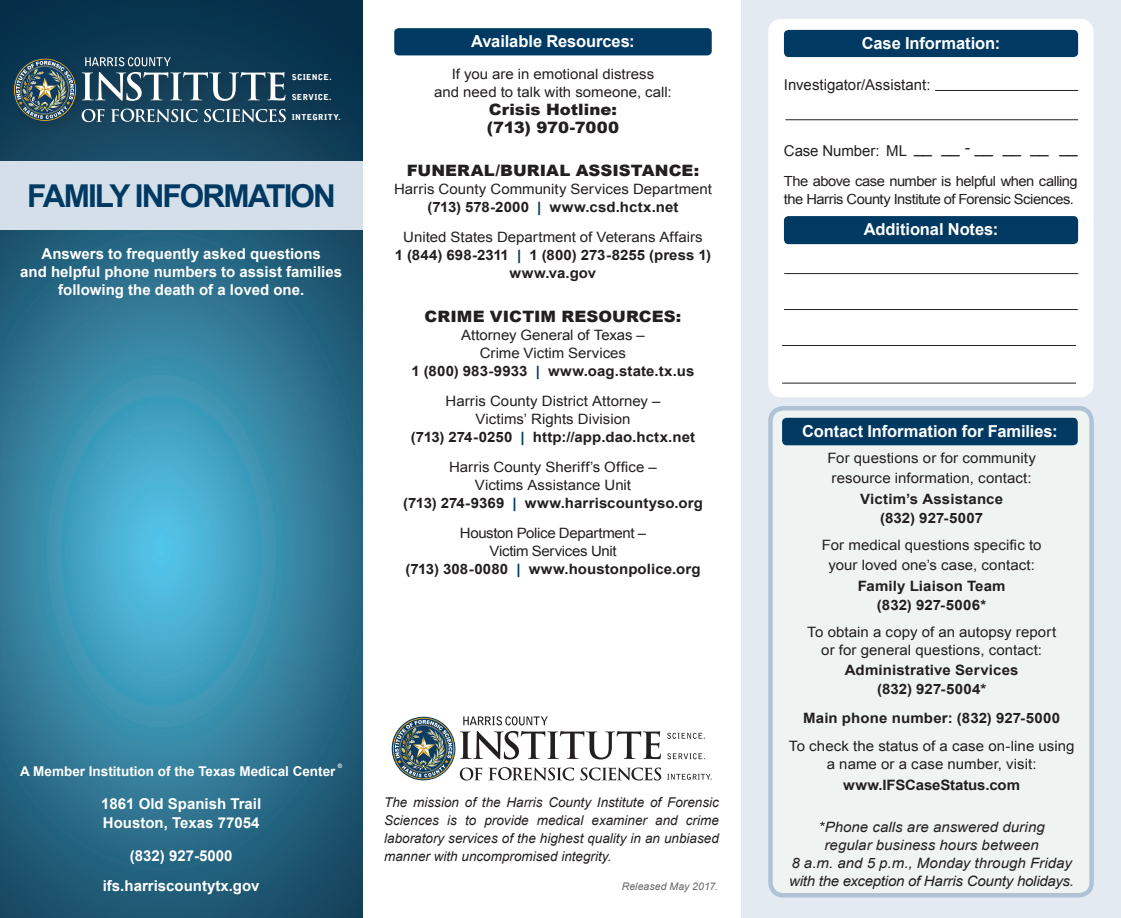
<style>
.page{position:relative;width:1121px;height:918px;background:#fff}
.page>*{position:absolute;margin:0;border:0;box-sizing:border-box;transform-origin:0 0}
.t1{font:700 31.5px "Arial";letter-spacing:-.06em;color:#003a62}
.t2{font:700 16.5px "Arial";letter-spacing:-.005em;color:#fff}
.t3{font:900 15.6px/18px "Arial";letter-spacing:.005em;color:#231f20;scale:1.05 1}
.t4{font:700 15px/18px "Arial";color:#fff;text-align:center}
.t5{font:15px "Arial";color:#231f20}
.t6{font:14.25px/18px "Arial";color:#231f20;text-align:center;scale:1.05 1}
.t7{font:700 14.25px/19.5px "Arial";letter-spacing:.01em;color:#231f20;text-align:center;scale:1.05 1}
.t8{font:italic 14.25px/18px "Arial";color:#231f20;text-align:center;scale:1.05 1}
.t9{font:14.25px/18px "Arial";letter-spacing:-.025em;color:#231f20;text-align:center;scale:1.05 1}
.t10{font:700 14.25px "Arial";letter-spacing:-.01em;color:#231f20;scale:1.05 1}
.t11{font:13.95px/18px "Arial";letter-spacing:-.035em;color:#231f20;scale:1.05 1}
.t12{font:italic 13.5px/18px "Arial";color:#231f20;text-align:justify}
.t13{font:700 13.5px "Arial";color:#fff}
.t14{font:italic 10.5px "Arial";letter-spacing:.01em;color:#67676a}
.t15{font:900 8.1px "Bell Gothic Std";letter-spacing:.04em;color:#fff}
.t16{font:700 6px "Arial";color:#fff}
.s1{font-weight:700}
.s2{font-weight:700;color:#003a62}
.s3{font-weight:400}
.s4{color:#003a62}
</style>
<div class="page">
<img style="left:0;top:0;width:362px;height:918px">
<div style="left:0;top:161px;width:362px;height:69px;background:#d4dfea"></div>
<div style="left:740px;top:0;width:380px;height:918px;background:#e3eaf1"></div>
<div style="left:7px;top:52px;width:289px;height:81px;background:#231f20;opacity:.25"></div>
<svg style="left:13px;top:57px;width:273px;height:65px;background:#446475"></svg>
<div style="left:287px;top:68px;width:63px;height:63px;background:#0d3751"></div>
<div style="left:768px;top:19px;width:325px;height:378px;background:#fff;border-radius:13px"></div>
<div style="left:770px;top:408px;width:321px;height:487px;background:#eff3f1;border-radius:13px"></div>
<div style="left:768px;top:406px;width:325px;height:492px;border:4px solid #afc2d6;border-radius:13px"></div>
<svg style="left:667px;top:733px;width:38px;height:6px"></svg>
<svg style="left:667px;top:753px;width:38px;height:6px"></svg>
<svg style="left:667px;top:774px;width:44px;height:6px"></svg>
<svg style="left:391px;top:716px;width:270px;height:65px"></svg>
<div style="left:784px;top:30px;width:294px;height:27px;background:#003a62;border-radius:5px"></div>
<div style="left:782px;top:418px;width:295px;height:27px;background:#003a62;border-radius:5px"></div>
<div style="left:784px;top:216px;width:294px;height:28px;background:#003a62;border-radius:5px"></div>
<div style="left:394px;top:28px;width:317px;height:27px;background:#003a62;border-radius:5px"></div>
<hr style="left:935px;top:90px;width:143px;height:1px;background:#231f20">
<hr style="left:785px;top:119px;width:293px;height:1px;background:#231f20">
<hr style="left:784px;top:273px;width:294px;height:1px;background:#231f20">
<hr style="left:784px;top:309px;width:293px;height:1px;background:#231f20">
<hr style="left:782px;top:345px;width:293px;height:1px;background:#231f20">
<hr style="left:782px;top:383px;width:293px;height:1px;background:#231f20">
<p class="t15" style="left:292px;top:72px;width:41px">SCIENCE.</p>
<p class="t15" style="left:292px;top:93px;width:41px">SERVICE.</p>
<p class="t15" style="left:292px;top:113px;width:51px">INTEGRITY.</p>
<h1 class="t1" style="left:27px;top:175px;width:310px">FAMILY INFORMATION</h1>
<p class="t4" style="left:20px;top:245px;width:323px">Answers to frequently asked questions<br>and helpful phone numbers to assist families following the death of a loved one.</p>
<p class="t2" style="left:471px;top:30px;width:165px">Available Resources:</p>
<p class="t6" style="left:434px;top:65px;width:228px">If you are in emotional distress<br>and need to talk with someone, call:</p>
<p class="t3" style="left:487px;top:100px;width:128px">Crisis Hotline: (713) 970-7000</p>
<p class="t3" style="left:407px;top:161px;width:280px">FUNERAL/BURIAL ASSISTANCE:</p>
<p class="t6" style="left:394px;top:181px;width:304px">Harris County Community Services Department <span class="s1">(713) 578-2000</span> <span class="s2">|</span> <span class="s1">www.csd.hctx.net</span></p>
<p class="t7" style="left:395px;top:229px;width:303px;line-height:18px"><span class="s3">United States Department of Veterans Affairs<br></span>1 (844) 698-2311 <span class="s4">|</span> 1 (800) 273-8255 (press 1) www.va.gov</p>
<p class="t3" style="left:424px;top:307px;width:246px">CRIME VICTIM RESOURCES:</p>
<p class="t6" style="left:411px;top:326px;width:271px">Attorney General of Texas –<br>Crime Victim Services<br><span class="s1">1 (800) 983-9933</span> <span class="s2">|</span> <span class="s1">www.oag.state.tx.us</span></p>
<p class="t6" style="left:411px;top:392px;width:272px">Harris County District Attorney –<br>Victims’ Rights Division<br><span class="s1">(713) 274-0250</span> <span class="s2">|</span> <span class="s1">http://app.dao.hctx.net</span></p>
<p class="t6" style="left:403px;top:458px;width:287px">Harris County Sheriff’s Office –<br>Victims Assistance Unit<br><span class="s1">(713) 274-9369</span> <span class="s2">|</span> <span class="s1">www.harriscountyso.org</span></p>
<p class="t9" style="left:405px;top:524px;width:283px">Houston Police Department –<br>Victim Services Unit<br><span class="s1">(713) 308-0080</span> <span class="s2">|</span> <span class="s1">www.houstonpolice.org</span></p>
<p class="t13" style="left:20px;top:762px;width:317px">A Member Institution of the Texas Medical Center</p>
<p class="t16" style="left:338px;top:762px;width:6px">®</p>
<p class="t4" style="left:101px;top:794px;width:162px;line-height:19.5px;text-align:left">1861 Old Spanish Trail<br>Houston, Texas 77054</p>
<p class="t4" style="left:103px;top:841px;width:158px;line-height:30px">(832) 927-5000 ifs.harriscountytx.gov</p>
<p class="t12" style="left:384px;top:793px;width:336px">The mission of the Harris County Institute of Forensic Sciences is to provide medical examiner and crime laboratory services of the highest quality in an unbiased manner with uncompromised integrity.</p>
<p class="t14" style="left:621px;top:879px;width:97px">Released May 2017.</p>
<p class="t2" style="left:861px;top:32px;width:140px">Case Information:</p>
<p class="t5" style="left:784px;top:75px;width:148px">Investigator/Assistant:</p>
<p class="t5" style="left:784px;top:141px;width:295px">Case Number: ML <sup>__</sup> <sup>__</sup> <sup>-</sup> <sup>__</sup> <sup>__</sup> <sup>__</sup> <sup>__</sup></p>
<p class="t11" style="left:784px;top:172px;width:281px">The above case number is helpful when calling the Harris County Institute of Forensic Sciences.</p>
<p class="t2" style="left:863px;top:218px;width:136px">Additional Notes:</p>
<p class="t2" style="left:802px;top:420px;width:257px">Contact Information for Families:</p>
<p class="t6" style="left:827px;top:449px;width:200px;line-height:19.5px">For questions or for community resource information, contact:</p>
<p class="t7" style="left:860px;top:489px;width:138px">Victim’s Assistance (832) 927-5007</p>
<p class="t6" style="left:821px;top:536px;width:211px;line-height:19.5px">For medical questions specific to your loved one’s case, contact:</p>
<p class="t7" style="left:857px;top:576px;width:142px">Family Liaison Team (832) 927-5006*</p>
<p class="t6" style="left:807px;top:623px;width:239px">To obtain a copy of an autopsy report or for general questions, contact:</p>
<p class="t7" style="left:844px;top:660px;width:167px">Administrative Services (832) 927-5004*</p>
<p class="t7" style="left:803px;top:708px;width:246px">Main phone number: (832) 927-5000</p>
<p class="t6" style="left:788px;top:737px;width:274px">To check the status of a case on-line using a name or a case number, visit:</p>
<p class="t10" style="left:843px;top:776px;width:170px">www.IFSCaseStatus.com</p>
<p class="t8" style="left:789px;top:818px;width:273px">*Phone calls are answered during<br>regular business hours between<br>8 a.m. and 5 p.m., Monday through Friday with the exception of Harris County holidays.</p>
</div>
